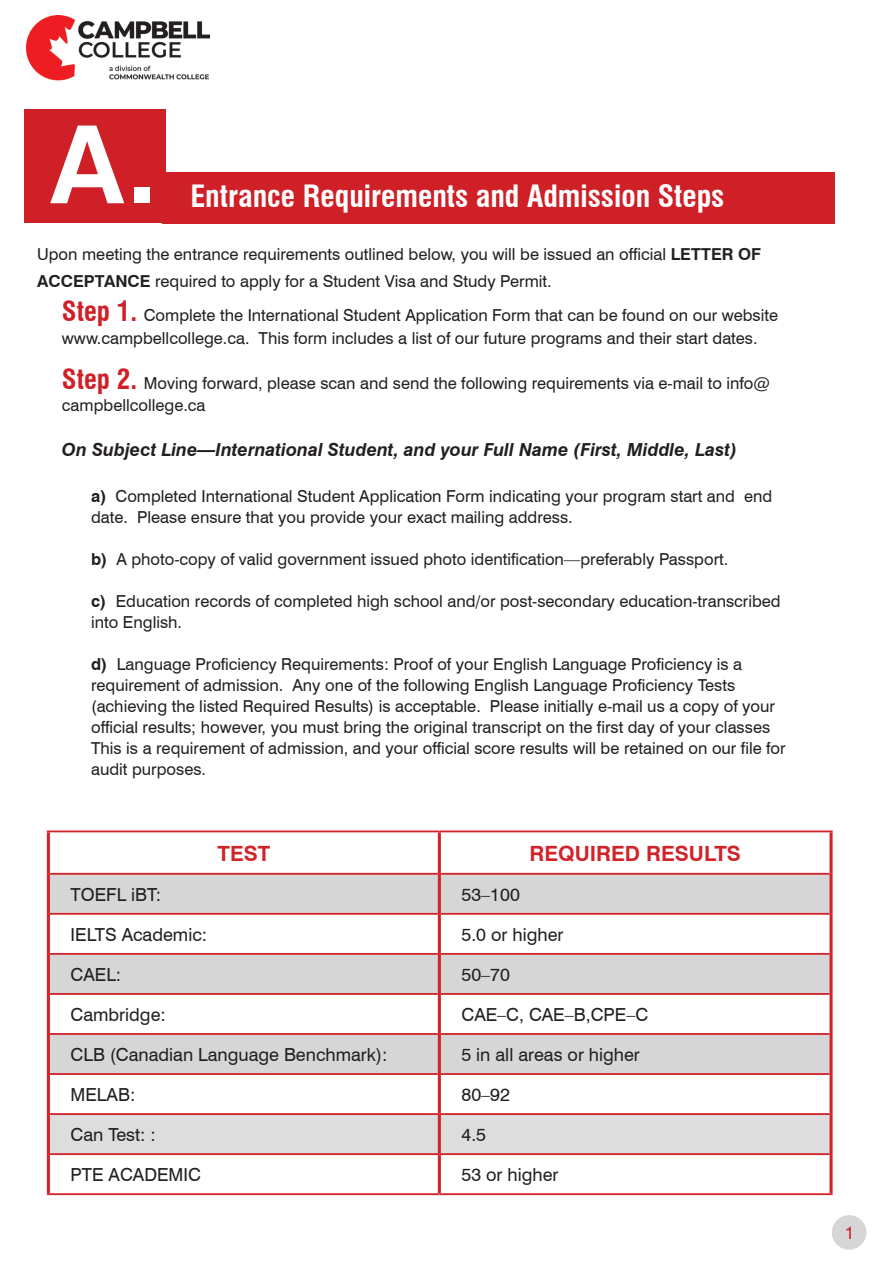
<style>
.page{position:relative;width:893px;height:1263px;background:#fff}
.page>*{position:absolute;margin:0;border:0;box-sizing:border-box;transform-origin:0 0}
.t1{font:700 108px "Swiss 721 BT";color:#fff}
.t2{font:700 condensed 30px "Swiss 721 BT";color:#fff}
.t3{font:700 21px "Swiss 721 BT";color:#d1232a}
.t4{font:18px "Swiss 721 BT";color:#231f20}
.t5{font:italic 700 18px "Swiss 721 BT";color:#231f20}
.t6{font:18px "Swiss 721 BT";color:#d02027}
.t7{font:16.5px/21px "Swiss 721 BT";color:#231f20}
.s1{font-weight:700}
.s2{font-weight:700;font-stretch:condensed;font-size:27px;color:#d02027}
</style>
<div class="page">
<img style="left:27px;top:15px;width:183px;height:65px">
<div style="left:24px;top:109px;width:142px;height:114px;background:#d02027"></div>
<div style="left:162px;top:172px;width:673px;height:51px;background:#d02027"></div>
<svg style="left:50px;top:875px;width:779px;height:198px;fill:#d6d6d6"></svg>
<svg style="left:50px;top:1075px;width:779px;height:118px"></svg>
<div style="left:50px;top:1115px;width:779px;height:38px;background:#ddd"></div>
<hr style="left:47px;top:830px;width:392px;height:2px;background:#d1232a">
<hr style="left:439px;top:830px;width:394px;height:2px;background:#d1232a">
<hr style="left:50px;top:873px;width:388px;height:2px;background:#d1232a">
<hr style="left:441px;top:873px;width:388px;height:2px;background:#d1232a">
<hr style="left:50px;top:913px;width:388px;height:2px;background:#d1232a">
<hr style="left:441px;top:913px;width:388px;height:2px;background:#d1232a">
<hr style="left:50px;top:953px;width:388px;height:2px;background:#d1232a">
<hr style="left:441px;top:953px;width:388px;height:2px;background:#d1232a">
<hr style="left:50px;top:993px;width:388px;height:2px;background:#d1232a">
<hr style="left:441px;top:993px;width:388px;height:2px;background:#d1232a">
<hr style="left:50px;top:1033px;width:388px;height:2px;background:#d1232a">
<hr style="left:441px;top:1033px;width:388px;height:2px;background:#d1232a">
<hr style="left:50px;top:1073px;width:388px;height:2px;background:#d1232a">
<hr style="left:441px;top:1073px;width:388px;height:2px;background:#d1232a">
<hr style="left:47px;top:832px;width:3px;height:42px;background:#d1232a">
<hr style="left:438px;top:832px;width:3px;height:42px;background:#d1232a">
<svg style="left:829px;top:832px;width:4px;height:42px"></svg>
<hr style="left:47px;top:874px;width:3px;height:40px;background:#d1232a">
<hr style="left:438px;top:874px;width:3px;height:40px;background:#d1232a">
<svg style="left:829px;top:874px;width:4px;height:40px"></svg>
<hr style="left:47px;top:914px;width:3px;height:40px;background:#d1232a">
<hr style="left:438px;top:914px;width:3px;height:40px;background:#d1232a">
<svg style="left:829px;top:914px;width:4px;height:40px"></svg>
<hr style="left:47px;top:954px;width:3px;height:40px;background:#d1232a">
<hr style="left:438px;top:954px;width:3px;height:40px;background:#d1232a">
<svg style="left:829px;top:954px;width:4px;height:40px"></svg>
<hr style="left:47px;top:994px;width:3px;height:40px;background:#d1232a">
<hr style="left:438px;top:994px;width:3px;height:40px;background:#d1232a">
<svg style="left:829px;top:994px;width:4px;height:40px"></svg>
<hr style="left:47px;top:1034px;width:3px;height:40px;background:#d1232a">
<hr style="left:438px;top:1034px;width:3px;height:40px;background:#d1232a">
<svg style="left:829px;top:1034px;width:4px;height:40px"></svg>
<hr style="left:47px;top:1074px;width:3px;height:40px;background:#d1232a">
<hr style="left:438px;top:1074px;width:3px;height:39px;background:#d1232a">
<svg style="left:829px;top:1074px;width:4px;height:40px"></svg>
<hr style="left:47px;top:1114px;width:3px;height:40px;background:#d1232a">
<hr style="left:438px;top:1115px;width:3px;height:38px;background:#d1232a">
<svg style="left:829px;top:1114px;width:4px;height:40px"></svg>
<hr style="left:47px;top:1154px;width:3px;height:39px;background:#d1232a">
<hr style="left:438px;top:1155px;width:3px;height:38px;background:#d1232a">
<svg style="left:829px;top:1154px;width:4px;height:39px"></svg>
<hr style="left:50px;top:1113px;width:389px;height:2px;background:#d1232a">
<hr style="left:439px;top:1113px;width:390px;height:2px;background:#d1232a">
<hr style="left:50px;top:1153px;width:389px;height:2px;background:#d1232a">
<hr style="left:439px;top:1153px;width:390px;height:2px;background:#d1232a">
<hr style="left:47px;top:1193px;width:392px;height:2px;background:#d1232a">
<hr style="left:439px;top:1193px;width:394px;height:2px;background:#d1232a">
<div style="left:832px;top:1215px;width:34px;height:35px;background:#d6d6d6;border-radius:50%"></div>
<p class="t1" style="left:50px;top:99px;width:108px">A.</p>
<p class="t2" style="left:190px;top:178px;width:535px">Entrance Requirements and Admission Steps</p>
<p class="t7" style="left:37px;top:241px;width:725px;line-height:27px">Upon meeting the entrance requirements outlined below, you will be issued an official <span class="s1">LETTER OF<br>ACCEPTANCE</span> required to apply for a Student Visa and Study Permit.</p>
<p class="t7" style="left:62px;top:304px;width:718px;line-height:22.5px"><span class="s2">Step 1.</span> Complete the International Student Application Form that can be found on our website www.campbellcollege.ca. This form includes a list of our future programs and their start dates.</p>
<p class="t7" style="left:62px;top:371px;width:709px;line-height:22.5px"><span class="s2">Step 2.</span> Moving forward, please scan and send the following requirements via e-mail to info@ campbellcollege.ca</p>
<p class="t5" style="left:62px;top:439px;width:676px">On Subject Line—International Student, and your Full Name (First, Middle, Last)</p>
<p class="t7" style="left:91px;top:485px;width:683px"><span class="s1">a)</span> Completed International Student Application Form indicating your program start and end date. Please ensure that you provide your exact mailing address.</p>
<p class="t7" style="left:91px;top:548px;width:639px"><span class="s1">b)</span> A photo-copy of valid government issued photo identification—preferably Passport.</p>
<p class="t7" style="left:91px;top:590px;width:691px"><span class="s1">c)</span> Education records of completed high school and/or post-secondary education-transcribed</p>
<p class="t7" style="left:91px;top:611px;width:93px">into English.</p>
<p class="t7" style="left:91px;top:653px;width:696px"><span class="s1">d)</span> Language Proficiency Requirements: Proof of your English Language Proficiency is a requirement of admission. Any one of the following English Language Proficiency Tests (achieving the listed Required Results) is acceptable. Please initially e-mail us a copy of your official results; however, you must bring the original transcript on the first day of your classes This is a requirement of admission, and your official score results will be retained on our file for audit purposes.</p>
<p class="t3" style="left:218px;top:840px;width:54px">TEST</p>
<p class="t3" style="left:529px;top:840px;width:213px">REQUIRED RESULTS</p>
<p class="t4" style="left:71px;top:883px;width:92px">TOEFL iBT:</p>
<p class="t4" style="left:461px;top:883px;width:60px">53–100</p>
<p class="t4" style="left:71px;top:923px;width:138px">IELTS Academic:</p>
<p class="t4" style="left:461px;top:923px;width:104px">5.0 or higher</p>
<p class="t4" style="left:71px;top:963px;width:52px">CAEL:</p>
<p class="t4" style="left:461px;top:963px;width:50px">50–70</p>
<p class="t4" style="left:71px;top:1003px;width:97px">Cambridge:</p>
<p class="t4" style="left:461px;top:1003px;width:188px">CAE–C, CAE–B,CPE–C</p>
<p class="t4" style="left:71px;top:1043px;width:319px">CLB (Canadian Language Benchmark):</p>
<p class="t4" style="left:461px;top:1043px;width:180px">5 in all areas or higher</p>
<p class="t4" style="left:71px;top:1083px;width:66px">MELAB:</p>
<p class="t4" style="left:461px;top:1083px;width:50px">80–92</p>
<p class="t4" style="left:71px;top:1123px;width:87px">Can Test: :</p>
<p class="t4" style="left:461px;top:1123px;width:26px">4.5</p>
<p class="t4" style="left:71px;top:1164px;width:132px">PTE ACADEMIC</p>
<p class="t4" style="left:461px;top:1164px;width:99px">53 or higher</p>
<p class="t6" style="left:845px;top:1221px;width:11px">1</p>
</div>
